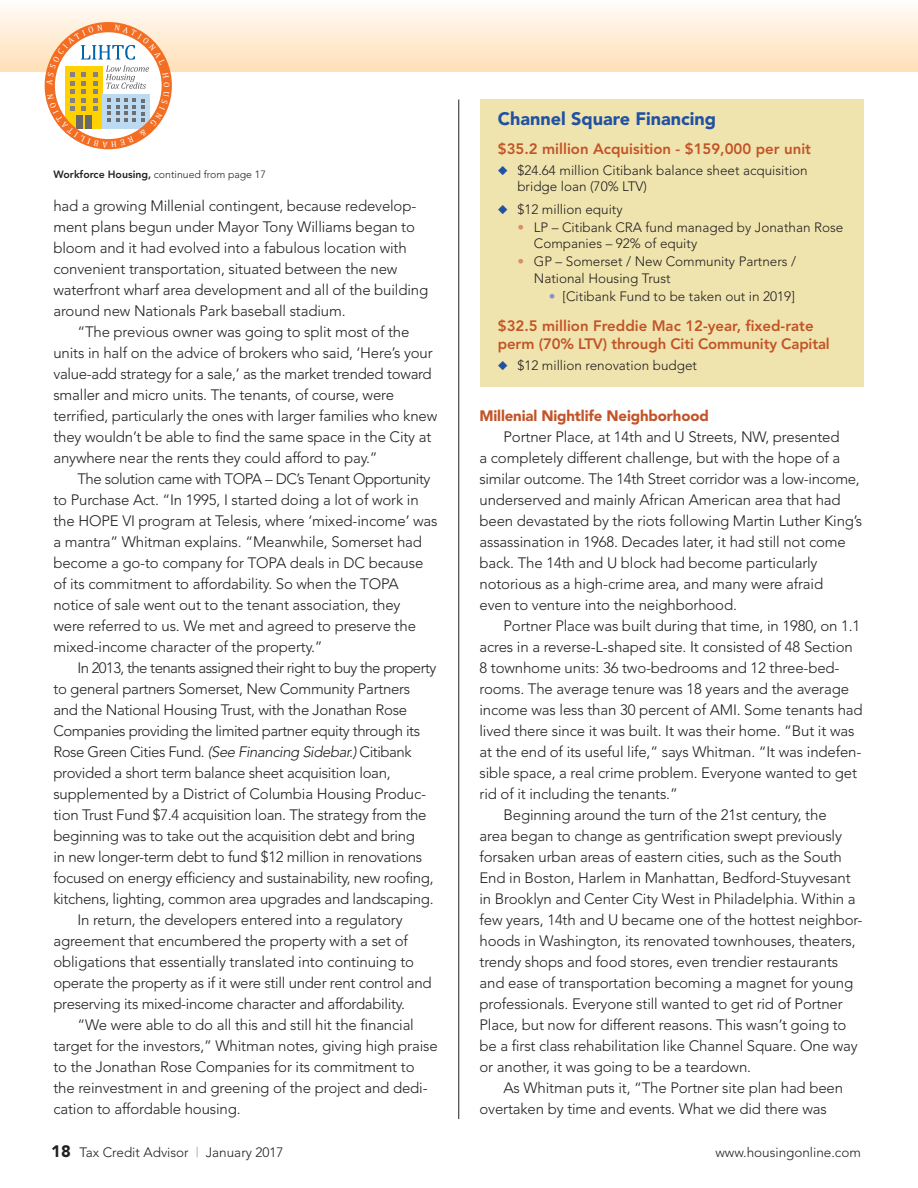
<style>
.page{position:relative;width:918px;height:1188px;background:#fff}
.page>*{position:absolute;margin:0;border:0;box-sizing:border-box;transform-origin:0 0}
.t1{font:900 18px "Avenir";color:#2151a3}
.t2{font:300 15px/21px "Avenir";letter-spacing:-.01em;color:#231f20}
.t3{font:800 15px/18px "Avenir";color:#c25427}
.t4{font:300 15px "Avenir";letter-spacing:-.03em;color:#231f20}
.t5{font:300 15px "Avenir";letter-spacing:-.04em;color:#231f20}
.t6{font:900 15px "Avenir";letter-spacing:-.01em;color:#c25427}
.t7{font:300 13.5px/16.5px "Avenir";color:#231f20}
.t8{font:300 10.5px "Avenir";color:#231f20}
.s1{font-weight:800}
.s2{font-style:italic}
.s3{color:#2151a3}
.s4{color:#d68f69}
.s5{color:#8a93c9}
.s6{font-weight:900;font-size:16.5px}
.s7{color:#939598}
</style>
<div class="page">
<hr style="left:458px;top:100px;width:1px;height:1019px;background:#231f20">
<div style="left:0;top:0;width:918px;height:71px;background:linear-gradient(to bottom,#fffcfa,#ffdfb6)"></div>
<div style="left:481px;top:100px;width:383px;height:287px;background:#f0e4ae"></div>
<svg style="left:42px;top:17px;width:135px;height:133px"></svg>
<p class="t8" style="left:53px;top:170px;width:214px"><span class="s1">Workforce Housing,</span> continued from page 17</p>
<p class="t2" style="left:53px;top:197px;width:376px">had a growing Millenial contingent, because redevelop&shy;ment plans begun under Mayor Tony Williams began to bloom and it had evolved into a fabulous location with convenient transportation, situated between the new waterfront wharf area development and all of the building around new Nationals Park baseball stadium.</p>
<p class="t2" style="left:53px;top:323px;width:385px;text-indent:24px">“The previous owner was going to split most of the units in half on the advice of brokers who said, ‘Here’s your value-add strategy for a sale,’ as the market trended toward smaller and micro units. The tenants, of course, were terrified, particularly the ones with larger families who knew they wouldn’t be able to find the same space in the City at anywhere near the rents they could afford to pay.”</p>
<p class="t2" style="left:53px;top:470px;width:386px;text-indent:24px">The solution came with TOPA – DC’s Tenant Opportunity to Purchase Act. “In 1995, I started doing a lot of work in the HOPE VI program at Telesis, where ‘mixed-income’ was a mantra” Whitman explains. “Meanwhile, Somerset had become a go-to company for TOPA deals in DC because of its commitment to affordability. So when the TOPA notice of sale went out to the tenant association, they<br>were referred to us. We met and agreed to preserve the mixed-income character of the property.”</p>
<p class="t5" style="left:77px;top:662px;width:361px">In 2013, the tenants assigned their right to buy the property</p>
<p class="t2" style="left:53px;top:680px;width:358px">to general partners Somerset, New Community Partners</p>
<p class="t2" style="left:53px;top:701px;width:355px">and the National Housing Trust, with the Jonathan Rose</p>
<p class="t4" style="left:53px;top:725px;width:368px">Companies providing the limited partner equity through its</p>
<p class="t4" style="left:53px;top:746px;width:360px">Rose Green Cities Fund. <span class="s2">(See Financing Sidebar.)</span> Citibank</p>
<p class="t2" style="left:53px;top:764px;width:339px">provided a short term balance sheet acquisition loan,</p>
<p class="t2" style="left:53px;top:785px;width:374px">supplemented by a District of Columbia Housing Produc-</p>
<p class="t2" style="left:53px;top:806px;width:375px">tion Trust Fund $7.4 acquisition loan. The strategy from the</p>
<p class="t2" style="left:53px;top:827px;width:363px">beginning was to take out the acquisition debt and bring</p>
<p class="t2" style="left:53px;top:848px;width:370px">in new longer-term debt to fund $12 million in renovations</p>
<p class="t2" style="left:53px;top:869px;width:382px">focused on energy efficiency and sustainability, new roofing,</p>
<p class="t2" style="left:53px;top:890px;width:382px">kitchens, lighting, common area upgrades and landscaping.</p>
<p class="t2" style="left:77px;top:911px;width:327px">In return, the developers entered into a regulatory</p>
<p class="t2" style="left:53px;top:932px;width:356px">agreement that encumbered the property with a set of</p>
<p class="t2" style="left:53px;top:953px;width:362px">obligations that essentially translated into continuing to</p>
<p class="t2" style="left:53px;top:974px;width:380px">operate the property as if it were still under rent control and</p>
<p class="t2" style="left:53px;top:995px;width:353px">preserving its mixed-income character and affordability.</p>
<p class="t2" style="left:77px;top:1016px;width:338px">“We were able to do all this and still hit the financial</p>
<p class="t2" style="left:53px;top:1037px;width:386px">target for the investors,” Whitman notes, giving high praise</p>
<p class="t2" style="left:53px;top:1058px;width:363px">to the Jonathan Rose Companies for its commitment to</p>
<p class="t2" style="left:53px;top:1079px;width:376px">the reinvestment in and greening of the project and dedi-</p>
<p class="t2" style="left:53px;top:1100px;width:189px">cation to affordable housing.</p>
<p class="t1" style="left:498px;top:112px;width:220px">Channel Square Financing</p>
<p class="t3" style="left:498px;top:141px;width:315px">$35.2 million Acquisition - $159,000 per unit</p>
<p class="t7" style="left:517px;top:163px;width:292px;text-indent:-19px"><span class="s3">◆</span> $24.64 million Citibank balance sheet acquisition bridge loan (70% LTV)</p>
<p class="t7" style="left:498px;top:202px;width:126px"><span class="s3">◆</span> $12 million equity</p>
<p class="t7" style="left:534px;top:220px;width:311px;text-indent:-16px"><span class="s4">•</span> LP – Citibank CRA fund managed by Jonathan Rose<br>Companies – 92% of equity</p>
<p class="t7" style="left:534px;top:255px;width:264px;text-indent:-16px"><span class="s4">•</span> GP – Somerset / New Community Partners /<br>National Housing Trust</p>
<p class="t7" style="left:549px;top:289px;width:247px"><span class="s5">•</span> [Citibank Fund to be taken out in 2019]</p>
<p class="t3" style="left:498px;top:318px;width:333px">$32.5 million Freddie Mac 12-year, fixed-rate perm (70% LTV) through Citi Community Capital</p>
<p class="t7" style="left:498px;top:358px;width:201px"><span class="s3">◆</span> $12 million renovation budget</p>
<p class="t6" style="left:480px;top:410px;width:231px">Millenial Nightlife Neighborhood</p>
<p class="t2" style="left:480px;top:428px;width:384px;text-indent:24px">Portner Place, at 14th and U Streets, NW, presented<br>a completely different challenge, but with the hope of a similar outcome. The 14th Street corridor was a low-income, underserved and mainly African American area that had been devastated by the riots following Martin Luther King’s assassination in 1968. Decades later, it had still not come back. The 14th and U block had become particularly notorious as a high-crime area, and many were afraid<br>even to venture into the neighborhood.</p>
<p class="t2" style="left:504px;top:617px;width:358px">Portner Place was built during that time, in 1980, on 1.1</p>
<p class="t2" style="left:480px;top:638px;width:375px">acres in a reverse-L-shaped site. It consisted of 48 Section</p>
<p class="t2" style="left:480px;top:659px;width:362px">8 townhome units: 36 two-bedrooms and 12 three-bed-</p>
<p class="t2" style="left:480px;top:680px;width:371px">rooms. The average tenure was 18 years and the average</p>
<p class="t2" style="left:480px;top:701px;width:385px">income was less than 30 percent of AMI. Some tenants had</p>
<p class="t2" style="left:480px;top:722px;width:376px">lived there since it was built. It was their home. “But it was</p>
<p class="t2" style="left:480px;top:743px;width:383px">at the end of its useful life,” says Whitman. “It was indefen-</p>
<p class="t2" style="left:480px;top:764px;width:379px">sible space, a real crime problem. Everyone wanted to get</p>
<p class="t2" style="left:480px;top:785px;width:200px">rid of it including the tenants.”</p>
<p class="t2" style="left:504px;top:806px;width:325px">Beginning around the turn of the 21st century, the</p>
<p class="t2" style="left:480px;top:827px;width:364px">area began to change as gentrification swept previously</p>
<p class="t2" style="left:480px;top:848px;width:364px">forsaken urban areas of eastern cities, such as the South</p>
<p class="t2" style="left:480px;top:869px;width:373px">End in Boston, Harlem in Manhattan, Bedford-Stuyvesant</p>
<p class="t2" style="left:480px;top:890px;width:378px">in Brooklyn and Center City West in Philadelphia. Within a</p>
<p class="t2" style="left:480px;top:911px;width:385px">few years, 14th and U became one of the hottest neighbor-</p>
<p class="t2" style="left:480px;top:932px;width:378px">hoods in Washington, its renovated townhouses, theaters,</p>
<p class="t2" style="left:480px;top:953px;width:360px">trendy shops and food stores, even trendier restaurants</p>
<p class="t2" style="left:480px;top:974px;width:375px">and ease of transportation becoming a magnet for young</p>
<p class="t2" style="left:480px;top:995px;width:365px">professionals. Everyone still wanted to get rid of Portner</p>
<p class="t2" style="left:480px;top:1016px;width:369px">Place, but now for different reasons. This wasn’t going to</p>
<p class="t2" style="left:480px;top:1037px;width:380px">be a first class rehabilitation like Channel Square. One way</p>
<p class="t2" style="left:480px;top:1058px;width:273px">or another, it was going to be a teardown.</p>
<p class="t2" style="left:504px;top:1079px;width:341px">As Whitman puts it, “The Portner site plan had been</p>
<p class="t2" style="left:480px;top:1100px;width:349px">overtaken by time and events. What we did there was</p>
<p class="t7" style="left:51px;top:1145px;width:234px"><span class="s6">18</span> Tax Credit Advisor <span class="s7">|</span> January 2017</p>
<p class="t7" style="left:715px;top:1145px;width:147px">www.housingonline.com</p>
</div>
